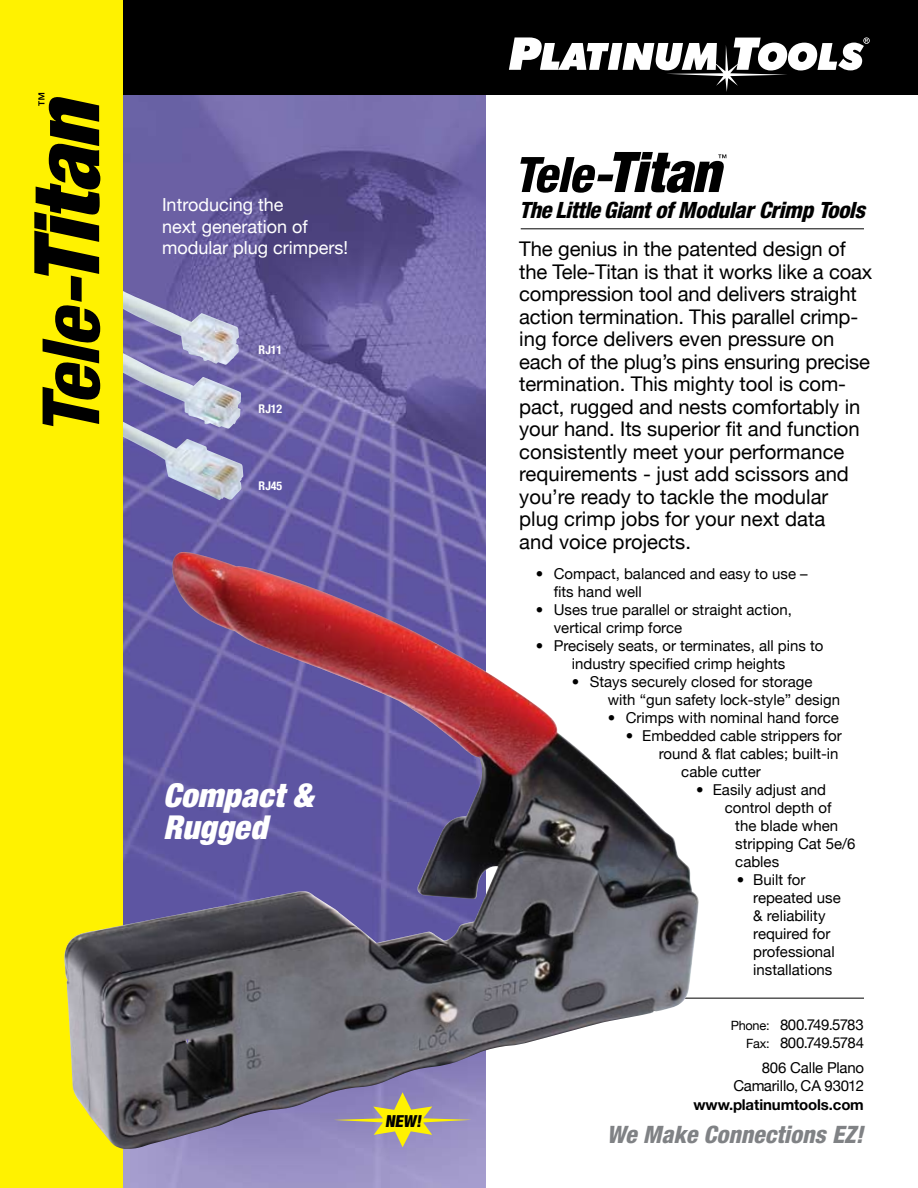
<style>
.page{position:relative;width:918px;height:1188px;background:#fff}
.page>*{position:absolute;margin:0;border:0;box-sizing:border-box;transform-origin:0 0}
.t1{font:italic 900 condensed 33px/31.5px "Helvetica Neue";color:#fff}
.t2{font:italic 800 condensed 24px "Helvetica Neue";color:#808285}
.t3{font:italic 800 condensed 22.5px "Helvetica Neue";color:#000}
.t4{font:20.25px/22.5px "Helvetica Neue";letter-spacing:-.005em;color:#000}
.t5{font:18px/21.6px "Helvetica Neue";color:#fff}
.t6{font:900 condensed 16.5px "Helvetica Neue";color:#000}
.t7{font:15px/18px "Helvetica Neue";color:#000}
.t8{font:15px/18px "Helvetica Neue";letter-spacing:-.04em;color:#000;text-align:right}
.t9{font:15px/18px "Helvetica Neue";letter-spacing:-.02em;color:#000;text-align:right}
.t10{font:700 15px "Helvetica Neue";color:#000}
.t11{font:700 condensed 12px "Helvetica Neue";color:#fff}
.s1{font-size:12.75px}
</style>
<div class="page">
<img style="left:122px;top:94px;width:364px;height:1094px">
<img style="left:122px;top:275px;width:117px;height:56px">
<img style="left:122px;top:331px;width:119px;height:80px">
<img style="left:122px;top:411px;width:121px;height:89px">
<svg style="left:122px;top:0;width:796px;height:94px;background:#171717"></svg>
<svg style="left:864px;top:38px;width:5px;height:5px"></svg>
<hr style="left:526px;top:998px;width:338px;height:1px;background:#000">
<div style="left:0;top:0;width:122px;height:1188px;background:#fff200"></div>
<hr style="left:521px;top:228px;width:343px;height:1px;background:#000">
<svg style="left:520px;top:152px;width:206px;height:41px"></svg>
<svg style="left:34px;top:93px;width:66px;height:333px"></svg>
<img style="left:64px;top:552px;width:635px;height:597px">
<svg style="left:334px;top:1092px;width:138px;height:55px;background:#a99f97"></svg>
<p class="t5" style="left:162px;top:194px;width:188px">Introducing the<br>next generation of modular plug crimpers!</p>
<p class="t11" style="left:259px;top:342px;width:25px">RJ11</p>
<p class="t11" style="left:259px;top:401px;width:25px">RJ12</p>
<p class="t11" style="left:259px;top:479px;width:25px">RJ45</p>
<h1 class="t1" style="left:163px;top:779px;width:151px">Compact &amp;<br>Rugged</h1>
<p class="t6" style="left:385px;top:1111px;width:40px">NEW!</p>
<h3 class="t3" style="left:519px;top:196px;width:354px">TheLittleGiantofModularCrimpTools</h3>
<p class="t4" style="left:519px;top:238px;width:355px">The genius in the patented design of the Tele-Titan is that it works like a coax compression tool and delivers straight action termination. This parallel crimp&shy;ing force delivers even pressure on each of the plug’s pins ensuring precise termination. This mighty tool is com&shy;pact, rugged and nests comfortably in your hand. Its superior fit and function consistently meet your performance requirements - just add scissors and you’re ready to tackle the modular plug crimp jobs for your next data<br>and voice projects.</p>
<p class="t7" style="left:554px;top:564px;width:255px;text-indent:-18px">• Compact, balanced and easy to use – fits hand well</p>
<p class="t7" style="left:554px;top:600px;width:240px;text-indent:-18px">• Uses true parallel or straight action, vertical crimp force</p>
<p class="t7" style="left:536px;top:636px;width:289px;text-align:center">• Precisely seats, or terminates, all pins to industry specified crimp heights</p>
<p class="t7" style="left:608px;top:672px;width:234px;text-indent:-36px">• Stays securely closed for storage with “gun safety lock-style” design</p>
<p class="t7" style="left:608px;top:708px;width:233px">• Crimps with nominal hand force</p>
<p class="t7" style="left:626px;top:726px;width:217px">• Embedded cable strippers for</p>
<p class="t7" style="left:659px;top:744px;width:181px">round &amp; flat cables; built-in</p>
<p class="t7" style="left:681px;top:762px;width:81px">cable cutter</p>
<p class="t7" style="left:696px;top:780px;width:131px">• Easily adjust and</p>
<p class="t7" style="left:725px;top:798px;width:108px">control depth of</p>
<p class="t7" style="left:735px;top:816px;width:104px">the blade when</p>
<p class="t7" style="left:735px;top:834px;width:122px">stripping Cat 5e/6</p>
<p class="t7" style="left:735px;top:852px;width:45px">cables</p>
<p class="t7" style="left:753px;top:870px;width:89px;text-indent:-16px">• Built for repeated use &amp; reliability required for professional installations</p>
<p class="t8" style="left:731px;top:1016px;width:135px"><span class="s1">Phone:</span> 800.749.5783<br><span class="s1">Fax:</span> 800.749.5784</p>
<p class="t9" style="left:733px;top:1058px;width:132px">806 Calle Plano<br>Camarillo, CA 93012</p>
<p class="t10" style="left:693px;top:1096px;width:172px">www.platinumtools.com</p>
<h2 class="t2" style="left:607px;top:1119px;width:258px">We Make Connections EZ!</h2>
</div>
